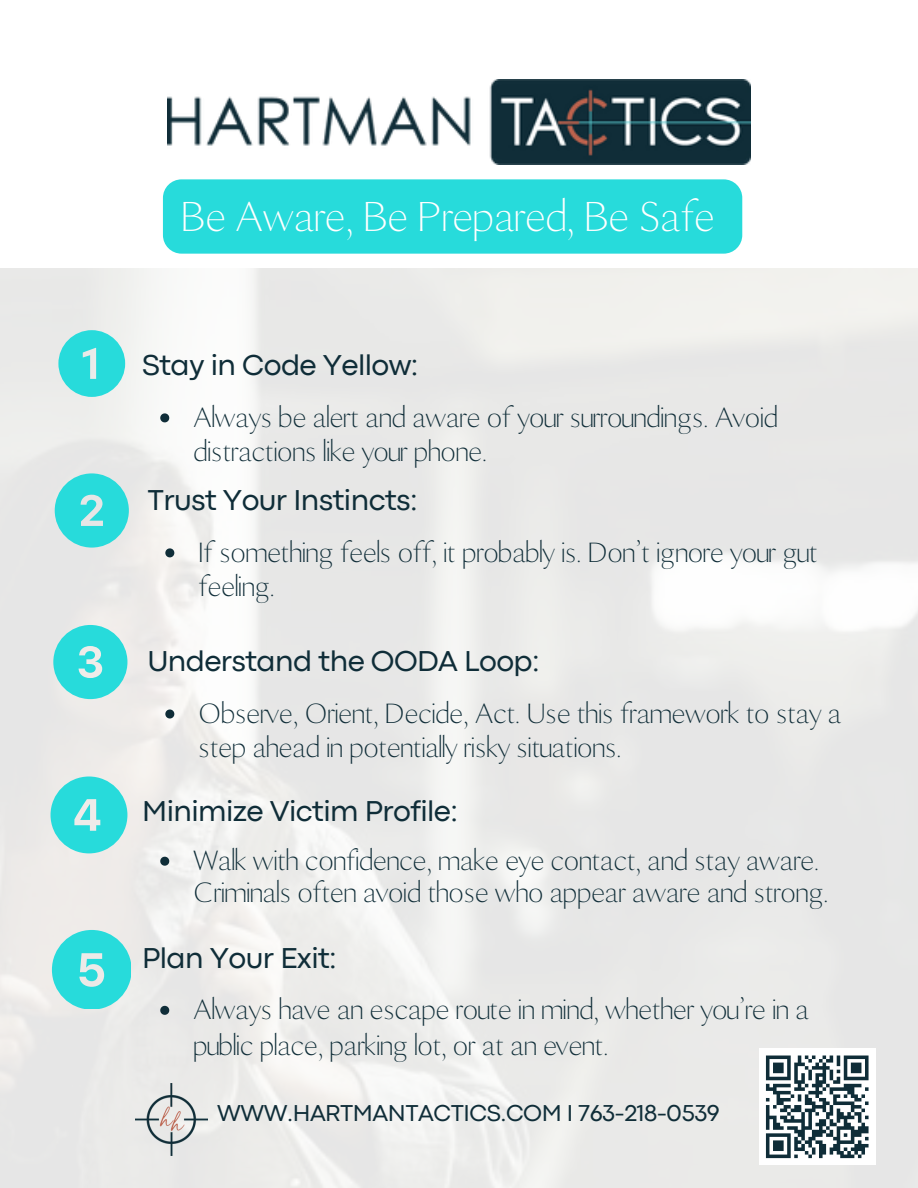
<style>
.page{position:relative;width:918px;height:1188px;background:#fff}
.page>*{position:absolute;margin:0;border:0;box-sizing:border-box;transform-origin:0 0}
.t1{font:45px "Maleah";letter-spacing:-.02em;color:#fff}
.t2{font:30px/33.6px "Maleah";letter-spacing:-.02em;color:#0f2d38}
.t3{font:30px "Codec Pro";letter-spacing:-.02em;color:#0f2d38}
.t4{font:24px "Codec Pro";letter-spacing:-.02em;color:#0f2d38}
</style>
<div class="page">
<img style="left:168px;top:79px;width:583px;height:86px">
<img style="left:0;top:269px;width:918px;height:919px">
<svg style="left:58px;top:330px;width:67px;height:67px"></svg>
<svg style="left:55px;top:473px;width:74px;height:75px"></svg>
<svg style="left:53px;top:625px;width:74px;height:74px"></svg>
<svg style="left:51px;top:777px;width:76px;height:76px"></svg>
<svg style="left:52px;top:930px;width:79px;height:79px"></svg>
<svg style="left:160px;top:413px;width:9px;height:9px"></svg>
<svg style="left:165px;top:548px;width:9px;height:9px"></svg>
<svg style="left:165px;top:710px;width:9px;height:9px"></svg>
<svg style="left:160px;top:1006px;width:9px;height:9px"></svg>
<img style="left:136px;top:1084px;width:72px;height:72px">
<div style="left:759px;top:1048px;width:117px;height:117px;background:#fff"></div>
<svg style="left:765px;top:1055px;width:104px;height:104px"></svg>
<div style="left:163px;top:179px;width:579px;height:75px;background:#27dbdb;border-radius:19px"></div>
<svg style="left:160px;top:857px;width:9px;height:9px"></svg>
<p class="t1" style="left:181px;top:188px;width:536px">Be Aware, Be Prepared, Be Safe</p>
<h1 class="t3" style="left:142px;top:355px;width:278px">Stay in Code Yellow:</h1>
<p class="t2" style="left:193px;top:400px;width:586px">Always be alert and aware of your surroundings. Avoid distractions like your phone.</p>
<p class="t3" style="left:147px;top:490px;width:272px">Trust Your Instincts:</p>
<p class="t2" style="left:198px;top:535px;width:621px">If something feels off, it probably is. Don’t ignore your gut feeling.</p>
<p class="t3" style="left:147px;top:651px;width:394px">Understand the OODA Loop:</p>
<p class="t2" style="left:198px;top:696px;width:645px">Observe, Orient, Decide, Act. Use this framework to stay a step ahead in potentialy risky situations.</p>
<h2 class="t3" style="left:142px;top:800px;width:317px">Minimize Victim Profile:</h2>
<p class="t2" style="left:193px;top:845px;width:637px;line-height:31.5px">Walk with confidence, make eye contact, and stay aware.<br>Criminals often avoid those who appear aware and strong.</p>
<p class="t3" style="left:142px;top:947px;width:196px">Plan Your Exit:</p>
<h2 class="t2" style="left:193px;top:991px;width:618px;line-height:36px">Always have an escape route in mind, whether you’re in a public place, parking lot, or at an event.</h2>
<h2 class="t4" style="left:217px;top:1105px;width:504px">WWW.HARTMANTACTICS.COM I 763-218-0539</h2>
</div>
